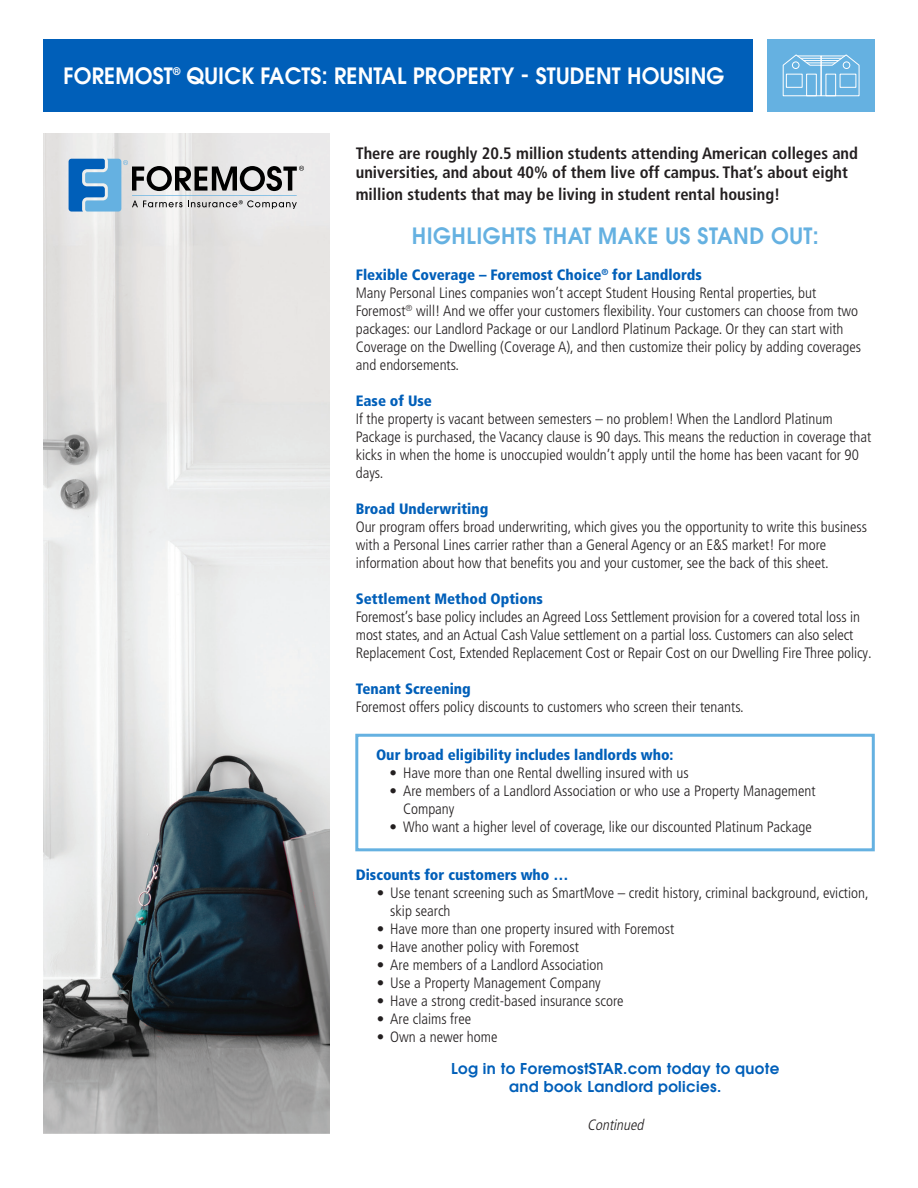
<style>
.page{position:relative;width:918px;height:1188px;background:#fff}
.page>*{position:absolute;margin:0;border:0;box-sizing:border-box;transform-origin:0 0}
.t1{font:600 22.5px "ITC Avant Garde Pro";letter-spacing:.01em;color:#fff;scale:.94 1}
.t2{font:600 22.5px "ITC Avant Garde Pro";letter-spacing:.025em;color:#65b1e1;scale:.94 1}
.t3{font:700 condensed 16.5px/19.8px "Frutiger LT Pro";color:#231f20}
.t4{font:300 condensed 15px/18px "Frutiger LT Pro";color:#231f20}
.t5{font:900 condensed 15px "Frutiger LT Pro";color:#005fb9}
.t6{font:600 15px/18px "ITC Avant Garde Pro";letter-spacing:.025em;color:#005fb9;text-align:center}
.t7{font:italic 300 condensed 15px "Frutiger LT Pro";color:#231f20}
.s1{font-weight:900;color:#005fb9}
</style>
<div class="page">
<img style="left:43px;top:134px;width:286px;height:1000px">
<div style="left:767px;top:39px;width:108px;height:73px;background:#65b1e1"></div>
<div style="left:43px;top:39px;width:710px;height:73px;background:#005fb9"></div>
<svg style="left:782px;top:54px;width:78px;height:43px"></svg>
<div style="left:826px;top:74px;width:10px;height:22px;border:1px solid #fff"></div>
<div style="left:843px;top:62px;width:7px;height:7px;border:1px solid #fff;border-radius:50%"></div>
<svg style="left:69px;top:159px;width:235px;height:53px;background:#9aabb8"></svg>
<div style="left:355px;top:734px;width:520px;height:117px;border:3px solid #65b1e1"></div>
<p class="t1" style="left:63px;top:61px;width:705px">FOREMOST<sup>®</sup> QUICK FACTS: RENTAL PROPERTY - STUDENT HOUSING</p>
<p class="t3" style="left:356px;top:143px;width:504px">There are roughly 20.5 million students attending American colleges and universities, and about 40% of them live off campus. That’s about eight</p>
<p class="t3" style="left:356px;top:184px;width:426px">million students that may be living in student rental housing!</p>
<p class="t2" style="left:412px;top:221px;width:434px">HIGHLIGHTS THAT MAKE US STAND OUT:</p>
<p class="t4" style="left:356px;top:266px;width:507px"><span class="s1">Flexible Coverage – Foremost Choice</span><sup>®</sup> <span class="s1">for Landlords<br></span>Many Personal Lines companies won’t accept Student Housing Rental properties, but Foremost<sup>®</sup> will! And we offer your customers flexibility. Your customers can choose from two packages: our Landlord Package or our Landlord Platinum Package. Or they can start with Coverage on the Dwelling (Coverage A), and then customize their policy by adding coverages and endorsements.</p>
<p class="t4" style="left:356px;top:392px;width:517px"><span class="s1">Ease of Use<br></span>If the property is vacant between semesters – no problem! When the Landlord Platinum Package is purchased, the Vacancy clause is 90 days. This means the reduction in coverage that kicks in when the home is unoccupied wouldn’t apply until the home has been vacant for 90 days.</p>
<p class="t4" style="left:356px;top:500px;width:513px"><span class="s1">Broad Underwriting<br></span>Our program offers broad underwriting, which gives you the opportunity to write this business with a Personal Lines carrier rather than a General Agency or an E&amp;S market! For more information about how that benefits you and your customer, see the back of this sheet.</p>
<p class="t4" style="left:356px;top:590px;width:517px"><span class="s1">Settlement Method Options<br></span>Foremost’s base policy includes an Agreed Loss Settlement provision for a covered total loss in most states, and an Actual Cash Value settlement on a partial loss. Customers can also select Replacement Cost, Extended Replacement Cost or Repair Cost on our Dwelling Fire Three policy.</p>
<p class="t4" style="left:356px;top:680px;width:389px"><span class="s1">Tenant Screening<br></span>Foremost offers policy discounts to customers who screen their tenants.</p>
<p class="t5" style="left:376px;top:746px;width:299px">Our broad eligibility includes landlords who:</p>
<p class="t4" style="left:390px;top:764px;width:301px">• Have more than one Rental dwelling insured with us</p>
<p class="t4" style="left:403px;top:782px;width:414px;text-indent:-14px">• Are members of a Landlord Association or who use a Property Management<br>Company</p>
<p class="t4" style="left:390px;top:818px;width:424px">• Who want a higher level of coverage, like our discounted Platinum Package</p>
<p class="t5" style="left:356px;top:866px;width:214px">Discounts for customers who …</p>
<p class="t4" style="left:390px;top:884px;width:480px;text-indent:-14px">• Use tenant screening such as SmartMove – credit history, criminal background, eviction, skip search</p>
<p class="t4" style="left:377px;top:920px;width:299px">• Have more than one property insured with Foremost</p>
<p class="t4" style="left:377px;top:938px;width:204px">• Have another policy with Foremost</p>
<p class="t4" style="left:377px;top:956px;width:228px">• Are members of a Landlord Association</p>
<p class="t4" style="left:377px;top:974px;width:226px">• Use a Property Management Company</p>
<p class="t4" style="left:377px;top:992px;width:248px">• Have a strong credit-based insurance score</p>
<p class="t4" style="left:377px;top:1010px;width:96px">• Are claims free</p>
<p class="t4" style="left:377px;top:1028px;width:122px">• Own a newer home</p>
<p class="t6" style="left:451px;top:1059px;width:330px">Log in to ForemostSTAR.com today to quote and book Landlord policies.</p>
<p class="t7" style="left:587px;top:1116px;width:61px">Continued</p>
</div>
